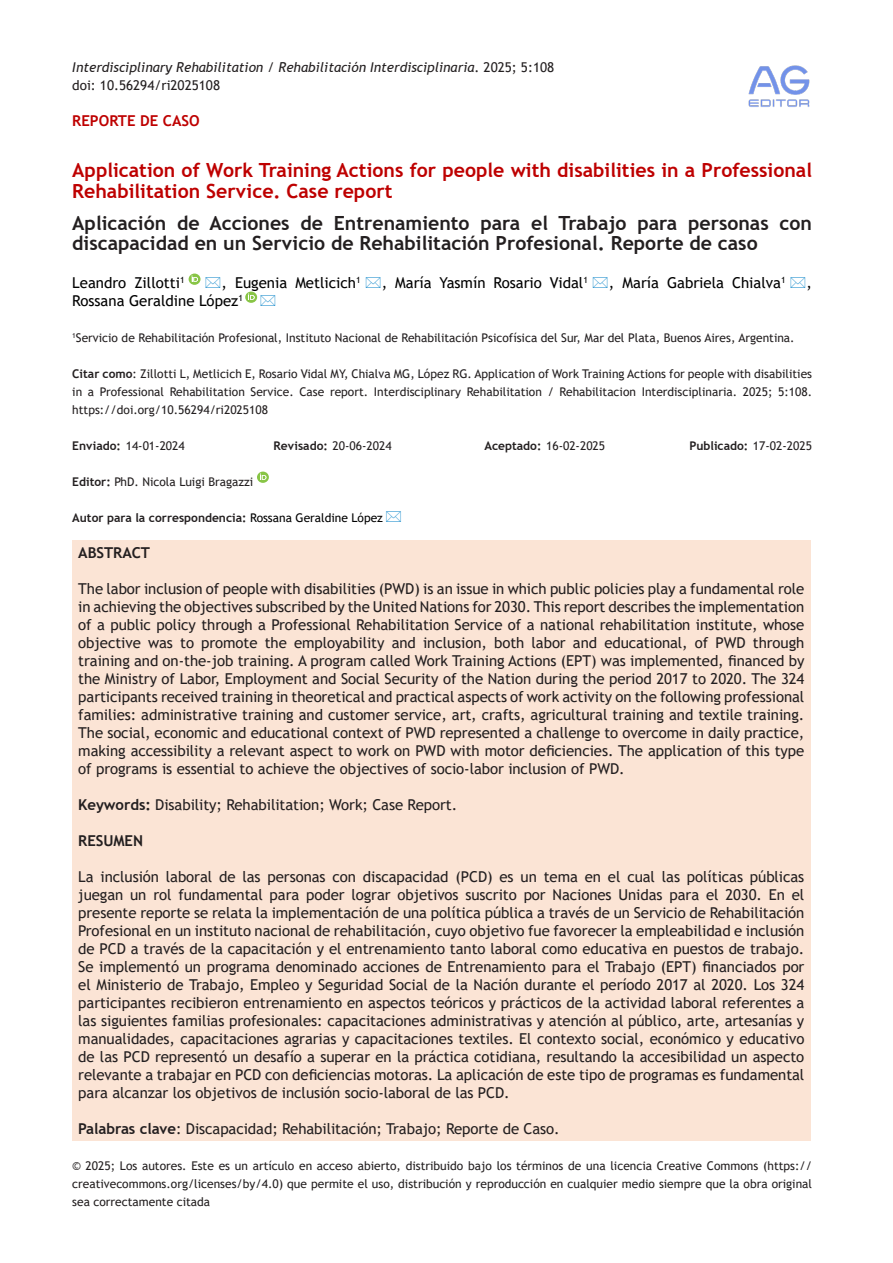
<style>
.page{position:relative;width:893px;height:1263px;background:#fff}
.page>*{position:absolute;margin:0;border:0;box-sizing:border-box;transform-origin:0 0}
.t1{font:700 19.5px/19.5px "Trebuchet MS";color:#231f20}
.t2{font:700 19.5px/21px "Trebuchet MS";color:#be0000}
.t3{font:15px/18px "Trebuchet MS";letter-spacing:-.005em;color:#231f20;text-align:justify}
.t4{font:15px "Trebuchet MS";color:#000}
.t5{font:700 15px "Trebuchet MS";letter-spacing:-.005em;color:#231f20}
.t6{font:700 15px "Trebuchet MS";color:#be0000}
.t7{font:italic 13.5px "Trebuchet MS";color:#231f20}
.t8{font:13.5px "Trebuchet MS";color:#231f20}
.t9{font:12px/18px "Trebuchet MS";color:#231f20;text-align:justify}
.t10{font:700 12px "Trebuchet MS";color:#231f20}
.s1{font-style:normal}
.s2{font-weight:700}
.s3{font-weight:400}
.s4{font-weight:400;color:#000}
</style>
<div class="page">
<svg style="left:189px;top:274px;width:11px;height:11px"></svg>
<div style="left:72px;top:540px;width:739px;height:600px;background:#fbe4d5"></div>
<svg style="left:257px;top:472px;width:12px;height:11px"></svg>
<img style="left:748px;top:65px;width:62px;height:42px">
<svg style="left:245px;top:292px;width:13px;height:11px"></svg>
<p class="t7" style="left:72px;top:59px;width:483px">Interdisciplinary Rehabilitation / Rehabilitación Interdisciplinaria<span class="s1">. 2025; 5:108</span></p>
<p class="t8" style="left:72px;top:77px;width:149px">doi: 10.56294/ri2025108</p>
<p class="t6" style="left:72px;top:111px;width:129px">REPORTE DE CASO</p>
<p class="t2" style="left:72px;top:159px;width:741px">Application of Work Training Actions for people with disabilities in a Professional<br>Rehabilitation Service. Case report</p>
<p class="t1" style="left:72px;top:214px;width:741px">Aplicación de Acciones de Entrenamiento para el Trabajo para personas con discapacidad en un Servicio de Rehabilitación Profesional. Reporte de caso</p>
<p class="t4" style="left:72px;top:273px;width:114px">Leandro Zillotti<sup>1</sup></p>
<p class="t4" style="left:221px;top:273px;width:141px">, Eugenia Metlicich<sup>1</sup></p>
<p class="t4" style="left:382px;top:273px;width:208px">, María Yasmín Rosario Vidal<sup>1</sup></p>
<p class="t4" style="left:609px;top:273px;width:178px">, María Gabriela Chialva<sup>1</sup></p>
<p class="t4" style="left:807px;top:273px;width:7px">,</p>
<p class="t4" style="left:72px;top:291px;width:172px">Rossana Geraldine López<sup>1</sup></p>
<p class="t9" style="left:72px;top:329px;width:724px"><sup>1</sup>Servicio de Rehabilitación Profesional, Instituto Nacional de Rehabilitación Psicofísica del Sur, Mar del Plata, Buenos Aires, Argentina.</p>
<p class="t9" style="left:72px;top:365px;width:741px"><span class="s2">Citar como</span>: Zillotti L, Metlicich E, Rosario Vidal MY, Chialva MG, López RG. Application of Work Training Actions for people with disabilities in a Professional Rehabilitation Service. Case report. Interdisciplinary Rehabilitation / Rehabilitacion Interdisciplinaria. 2025; 5:108. https://doi.org/10.56294/ri2025108</p>
<p class="t9" style="left:72px;top:437px;width:114px"><span class="s2">Enviado:</span> 14-01-2024</p>
<p class="t9" style="left:274px;top:437px;width:120px"><span class="s2">Revisado:</span> 20-06-2024</p>
<p class="t9" style="left:484px;top:437px;width:122px"><span class="s2">Aceptado:</span> 16-02-2025</p>
<p class="t10" style="left:689px;top:438px;width:124px">Publicado: <span class="s3">17-02-2025</span></p>
<p class="t9" style="left:72px;top:473px;width:183px"><span class="s2">Editor:</span> PhD. Nicola Luigi Bragazzi</p>
<p class="t10" style="left:72px;top:510px;width:312px">Autor para la correspondencia: <span class="s4">Rossana Geraldine López</span></p>
<p class="t5" style="left:78px;top:543px;width:73px">ABSTRACT</p>
<p class="t3" style="left:78px;top:580px;width:728px">The labor inclusion of people with disabilities (PWD) is an issue in which public policies play a fundamental role in achieving the objectives subscribed by the United Nations for 2030. This report describes the implementation of a public policy through a Professional Rehabilitation Service of a national rehabilitation institute, whose objective was to promote the employability and inclusion, both labor and educational, of PWD through training and on-the-job training. A program called Work Training Actions (EPT) was implemented, financed by the Ministry of Labor, Employment and Social Security of the Nation during the period 2017 to 2020. The 324 participants received training in theoretical and practical aspects of work activity on the following professional families: administrative training and customer service, art, crafts, agricultural training and textile training.<br>The social, economic and educational context of PWD represented a challenge to overcome in daily practice, making accessibility a relevant aspect to work on PWD with motor deficiencies. The application of this type of programs is essential to achieve the objectives of socio-labor inclusion of PWD.</p>
<p class="t3" style="left:78px;top:796px;width:380px"><span class="s2">Keywords:</span> Disability; Rehabilitation; Work; Case Report.</p>
<p class="t5" style="left:78px;top:831px;width:66px">RESUMEN</p>
<p class="t3" style="left:78px;top:868px;width:728px">La inclusión laboral de las personas con discapacidad (PCD) es un tema en el cual las políticas públicas juegan un rol fundamental para poder lograr objetivos suscrito por Naciones Unidas para el 2030. En el presente reporte se relata la implementación de una política pública a través de un Servicio de Rehabilitación Profesional en un instituto nacional de rehabilitación, cuyo objetivo fue favorecer la empleabilidad e inclusión de PCD a través de la capacitación y el entrenamiento tanto laboral como educativa en puestos de trabajo.<br>Se implementó un programa denominado acciones de Entrenamiento para el Trabajo (EPT) financiados por el Ministerio de Trabajo, Empleo y Seguridad Social de la Nación durante el período 2017 al 2020. Los 324 participantes recibieron entrenamiento en aspectos teóricos y prácticos de la actividad laboral referentes a las siguientes familias profesionales: capacitaciones administrativas y atención al público, arte, artesanías y manualidades, capacitaciones agrarias y capacitaciones textiles. El contexto social, económico y educativo de las PCD representó un desafío a superar en la práctica cotidiana, resultando la accesibilidad un aspecto relevante a trabajar en PCD con deficiencias motoras. La aplicación de este tipo de programas es fundamental para alcanzar los objetivos de inclusión socio-laboral de las PCD.</p>
<p class="t3" style="left:78px;top:1120px;width:483px"><span class="s2">Palabras clave</span>: Discapacidad; Rehabilitación; Trabajo; Reporte de Caso.</p>
<p class="t9" style="left:72px;top:1157px;width:741px">© 2025; Los autores. Este es un artículo en acceso abierto, distribuido bajo los términos de una licencia Creative Commons (https:// creativecommons.org/licenses/by/4.0) que permite el uso, distribución y reproducción en cualquier medio siempre que la obra original sea correctamente citada</p>
</div>
